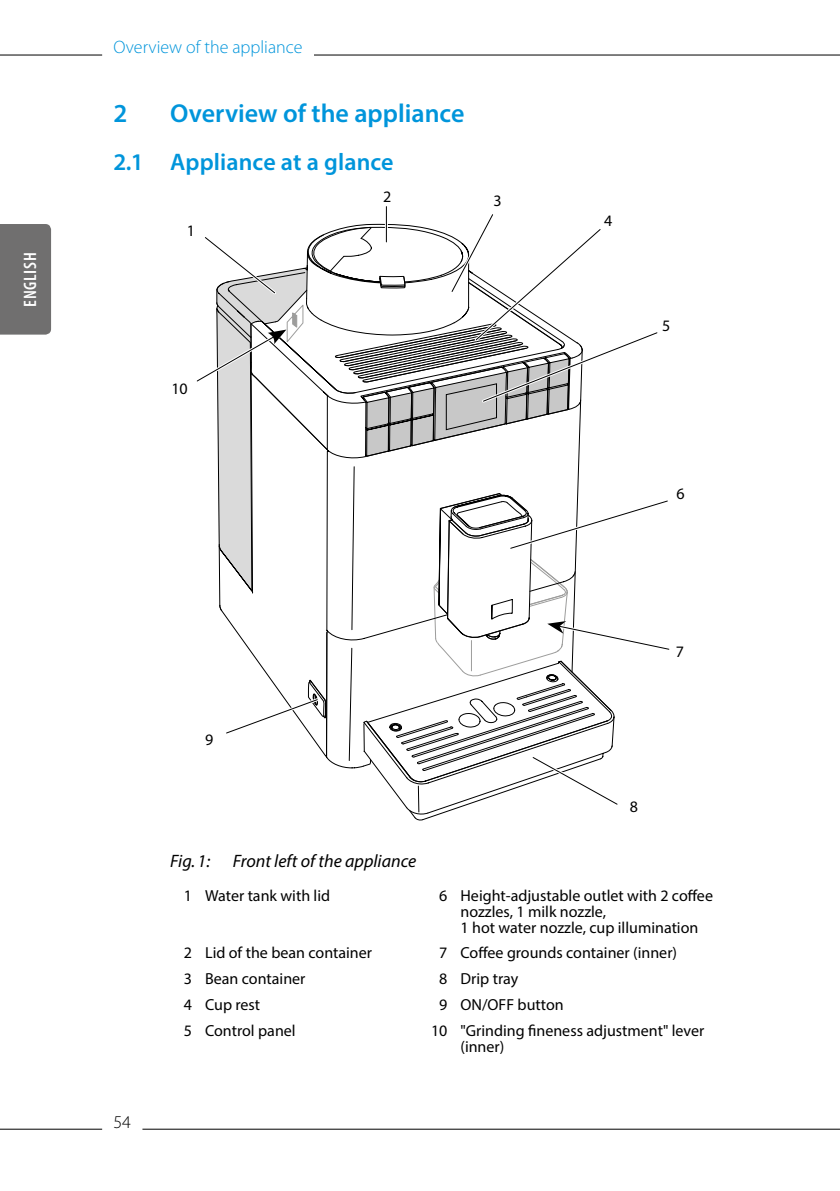
<style>
.page{position:relative;width:840px;height:1191px;background:#fff}
.page>*{position:absolute;margin:0;border:0;box-sizing:border-box;transform-origin:0 0}
.t1{font:600 26px "Myriad Pro";color:#0095db}
.t2{font:600 24px "Myriad Pro";letter-spacing:.005em;color:#0095db}
.t3{font:italic 18px "Myriad Pro";color:#000}
.t4{font:300 18px "Myriad Pro";color:#0095db}
.t5{font:600 condensed 18px "Myriad Pro";letter-spacing:.04em;color:#fff}
.t6{font:300 18px "Myriad Pro";color:#000}
.t7{font:16px/16px "Myriad Pro";color:#000}
</style>
<div class="page">
<hr style="left:0;top:55px;width:839px;height:1px;background:#000">
<hr style="left:0;top:1128px;width:839px;height:1px;background:#000">
<div style="left:102px;top:50px;width:212px;height:10px;background:#fff"></div>
<div style="left:102px;top:1125px;width:40px;height:10px;background:#fff"></div>
<div style="left:0;top:224px;width:51px;height:110px;background:#706f6f"></div>
<svg style="left:196px;top:214px;width:474px;height:594px"></svg>
<hr style="left:384px;top:207px;width:3px;height:35px;background:#fff">
<hr style="left:385px;top:207px;width:1px;height:35px;background:#000">
<p class="t5" style="left:19px;top:307px;width:56px;rotate:-90deg">ENGLISH</p>
<p class="t4" style="left:113px;top:36px;width:190px">Overview of the appliance</p>
<h1 class="t1" style="left:113px;top:96px;width:15px">2</h1>
<h1 class="t1" style="left:170px;top:96px;width:295px">Overview of the appliance</h1>
<h2 class="t2" style="left:113px;top:146px;width:281px">2.1 Appliance at a glance</h2>
<p class="t7" style="left:187px;top:222px;width:10px">1</p>
<p class="t7" style="left:171px;top:380px;width:18px">10</p>
<p class="t7" style="left:205px;top:731px;width:10px">9</p>
<p class="t7" style="left:383px;top:188px;width:10px">2</p>
<p class="t7" style="left:493px;top:192px;width:10px">3</p>
<p class="t7" style="left:604px;top:212px;width:10px">4</p>
<p class="t7" style="left:661px;top:317px;width:10px">5</p>
<p class="t7" style="left:676px;top:486px;width:10px">6</p>
<p class="t7" style="left:675px;top:643px;width:10px">7</p>
<p class="t7" style="left:629px;top:799px;width:10px">8</p>
<p class="t6" style="left:113px;top:1111px;width:19px">54</p>
<p class="t3" style="left:170px;top:849px;width:247px">Fig. 1: Front left of the appliance</p>
<p class="t7" style="left:184px;top:888px;width:148px">1 Water tank with lid</p>
<p class="t7" style="left:460px;top:888px;width:254px;text-indent:-21px">6 Height-adjustable outlet with 2 coffee nozzles, 1 milk nozzle,<br>1 hot water nozzle, cup illumination</p>
<p class="t7" style="left:184px;top:944px;width:189px">2 Lid of the bean container</p>
<p class="t7" style="left:439px;top:944px;width:239px">7 Coffee grounds container (inner)</p>
<p class="t7" style="left:184px;top:970px;width:123px">3 Bean container</p>
<p class="t7" style="left:439px;top:970px;width:80px">8 Drip tray</p>
<p class="t7" style="left:184px;top:996px;width:78px">4 Cup rest</p>
<p class="t7" style="left:439px;top:996px;width:126px">9 ON/OFF button</p>
<p class="t7" style="left:184px;top:1022px;width:113px">5 Control panel</p>
<p class="t7" style="left:460px;top:1022px;width:245px;text-indent:-29px">10 "Grinding fineness adjustment" lever (inner)</p>
</div>
